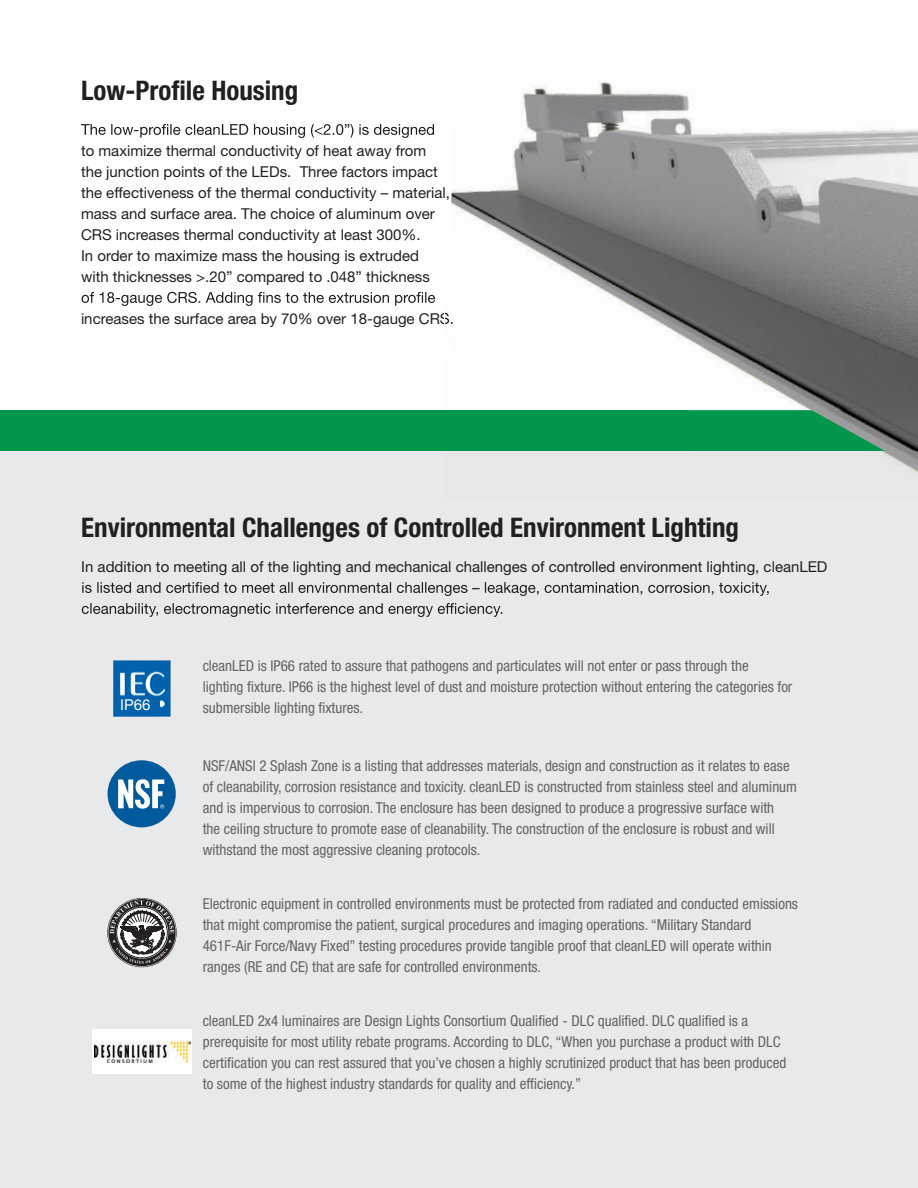
<style>
.page{position:relative;width:918px;height:1188px;background:#fff}
.page>*{position:absolute;margin:0;border:0;box-sizing:border-box;transform-origin:0 0}
.t1{font:700 condensed 27px "Helvetica Neue LT Std";color:#231f20}
.t2{font:condensed 15px/21px "Helvetica Neue LT Std";color:#636466}
.t3{font:15px/21px "Helvetica Neue LT Std";color:#231f20}
.t4{font:15px "Helvetica Neue LT Std";color:#fff}
</style>
<div class="page">
<div style="left:0;top:410px;width:918px;height:778px;background:#e8e9ea"></div>
<svg style="left:81px;top:124px;width:353px;height:14px"></svg>
<svg style="left:82px;top:292px;width:353px;height:14px"></svg>
<svg style="left:82px;top:582px;width:687px;height:14px"></svg>
<svg style="left:82px;top:603px;width:420px;height:14px"></svg>
<img style="left:114px;top:660px;width:56px;height:57px">
<div style="left:120px;top:699px;width:40px;height:11px;background:#0262ab"></div>
<div style="left:108px;top:760px;width:68px;height:67px;background:#005a9c;border-radius:50%"></div>
<svg style="left:118px;top:779px;width:46px;height:30px"></svg>
<svg style="left:108px;top:899px;width:68px;height:67px"></svg>
<svg style="left:110px;top:901px;width:64px;height:63px"></svg>
<div style="left:92px;top:1030px;width:100px;height:44px;background:#fff"></div>
<img style="left:95px;top:1042px;width:95px;height:21px">
<img style="left:445px;top:82px;width:473px;height:328px">
<img style="left:881px;top:451px;width:37px;height:21px">
<img style="left:885px;top:410px;width:33px;height:41px">
<img style="left:445px;top:324px;width:8px;height:3px">
<svg style="left:445px;top:313px;width:8px;height:11px"></svg>
<div style="left:0;top:410px;width:686px;height:41px;background:#00964c"></div>
<svg style="left:686px;top:410px;width:199px;height:41px;background:#169053"></svg>
<h1 class="t1" style="left:81px;top:74px;width:219px">Low-Profile Housing</h1>
<p class="t3" style="left:81px;top:140px;width:370px">to maximize thermal conductivity of heat away from the junction points of the LEDs. Three factors impact the effectiveness of the thermal conductivity – material, mass and surface area. The choice of aluminum over CRS increases thermal conductivity at least 300%.<br>In order to maximize mass the housing is extruded with thicknesses &gt;.20” compared to .048” thickness</p>
<p class="t3" style="left:81px;top:308px;width:374px">increases the surface area by 70% over 18-gauge CRS.</p>
<h1 class="t1" style="left:81px;top:511px;width:659px">Environmental Challenges of Controlled Environment Lighting</h1>
<p class="t3" style="left:81px;top:556px;width:748px">In addition to meeting all of the lighting and mechanical challenges of controlled environment lighting, cleanLED</p>
<p class="t4" style="left:120px;top:696px;width:32px">IP66</p>
<p class="t2" style="left:203px;top:655px;width:591px">cleanLED is IP66 rated to assure that pathogens and particulates will not enter or pass through the lighting fixture. IP66 is the highest level of dust and moisture protection without entering the categories for submersible lighting fixtures.</p>
<p class="t2" style="left:203px;top:755px;width:596px">NSF/ANSI 2 Splash Zone is a listing that addresses materials, design and construction as it relates to ease of cleanability, corrosion resistance and toxicity. cleanLED is constructed from stainless steel and aluminum and is impervious to corrosion. The enclosure has been designed to produce a progressive surface with<br>the ceiling structure to promote ease of cleanability. The construction of the enclosure is robust and will withstand the most aggressive cleaning protocols.</p>
<p class="t2" style="left:203px;top:893px;width:597px">Electronic equipment in controlled environments must be protected from radiated and conducted emissions that might compromise the patient, surgical procedures and imaging operations. “Military Standard 461F-Air Force/Navy Fixed” testing procedures provide tangible proof that cleanLED will operate within ranges (RE and CE) that are safe for controlled environments.</p>
<p class="t2" style="left:203px;top:1010px;width:585px">cleanLED 2x4 luminaires are Design Lights Consortium Qualified - DLC qualified. DLC qualified is a prerequisite for most utility rebate programs. According to DLC, “When you purchase a product with DLC certification you can rest assured that you’ve chosen a highly scrutinized product that has been produced to some of the highest industry standards for quality and efficiency.”</p>
</div>
